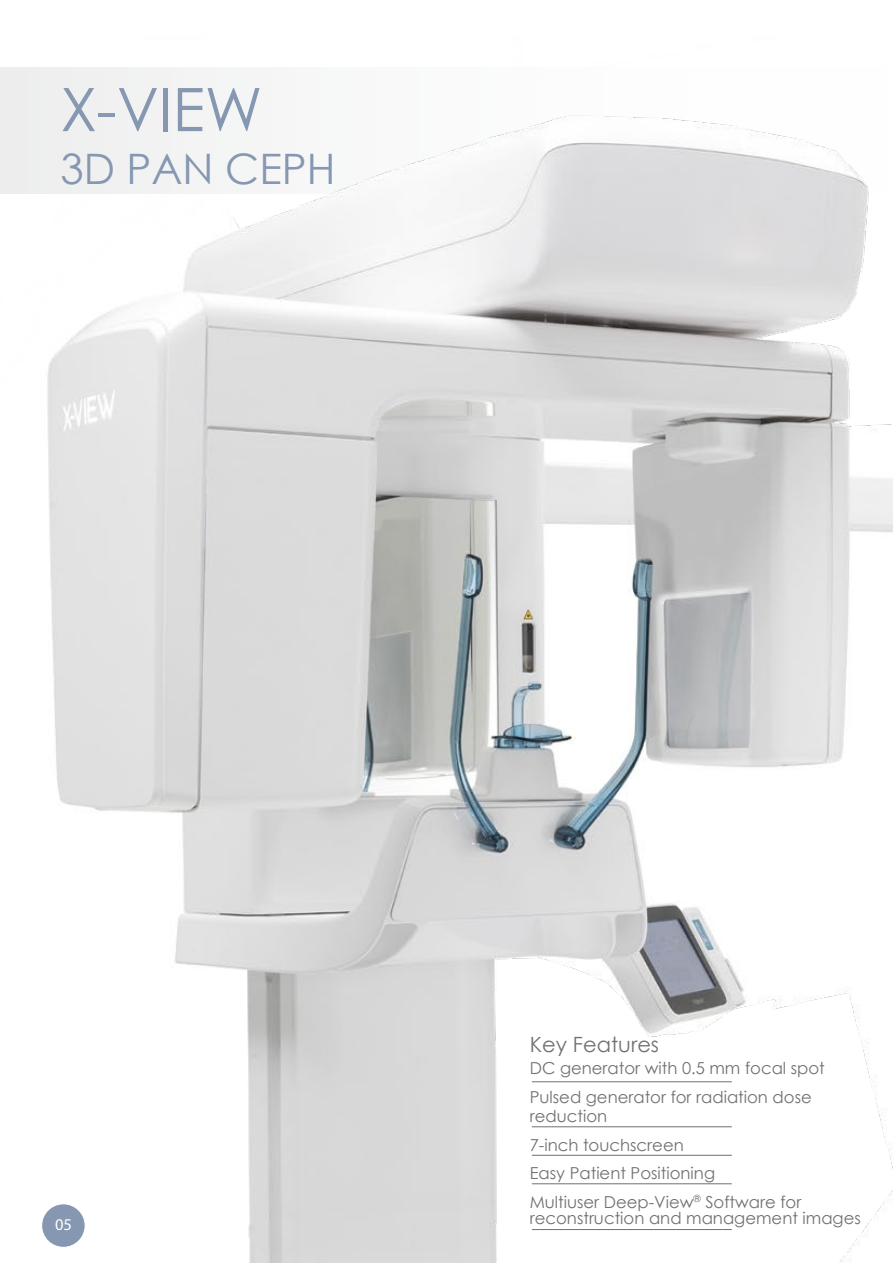
<style>
.page{position:relative;width:893px;height:1263px;background:#fff}
.page>*{position:absolute;margin:0;border:0;box-sizing:border-box;transform-origin:0 0}
.t1{font:60px "Century Gothic";color:#8597b1}
.t2{font:42px "Century Gothic";color:#8597b1}
.t3{font:21px "Century Gothic";color:#707172}
.t4{font:16.5px/28.5px "Century Gothic";color:#707172}
.t5{font:16.5px "Myriad Pro";color:#fff}
</style>
<div class="page">
<img style="left:0;top:67px;width:893px;height:1196px">
<div style="left:42px;top:1204px;width:43px;height:43px;background:#8597b1;border-radius:50%"></div>
<div style="left:41px;top:1203px;width:45px;height:45px;border:1px solid #fff;border-radius:50%"></div>
<h1 class="t1" style="left:60px;top:68px;width:203px">X-VIEW</h1>
<h2 class="t2" style="left:60px;top:139px;width:277px">3D PAN CEPH</h2>
<p class="t5" style="left:55px;top:1214px;width:18px">05</p>
<p class="t3" style="left:530px;top:1029px;width:131px">Key Features</p>
<p class="t4" style="left:530px;top:1054px;width:297px">DC generator with 0.5 mm focal spot<br>Pulsed generator for radiation dose</p>
<p class="t4" style="left:530px;top:1102px;width:273px">reduction<br>7-inch touchscreen<br>Easy Patient Positioning<br>Multiuser Deep-View<sup>®</sup> Software for</p>
<p class="t4" style="left:530px;top:1204px;width:333px">reconstruction and management images</p>
</div>
